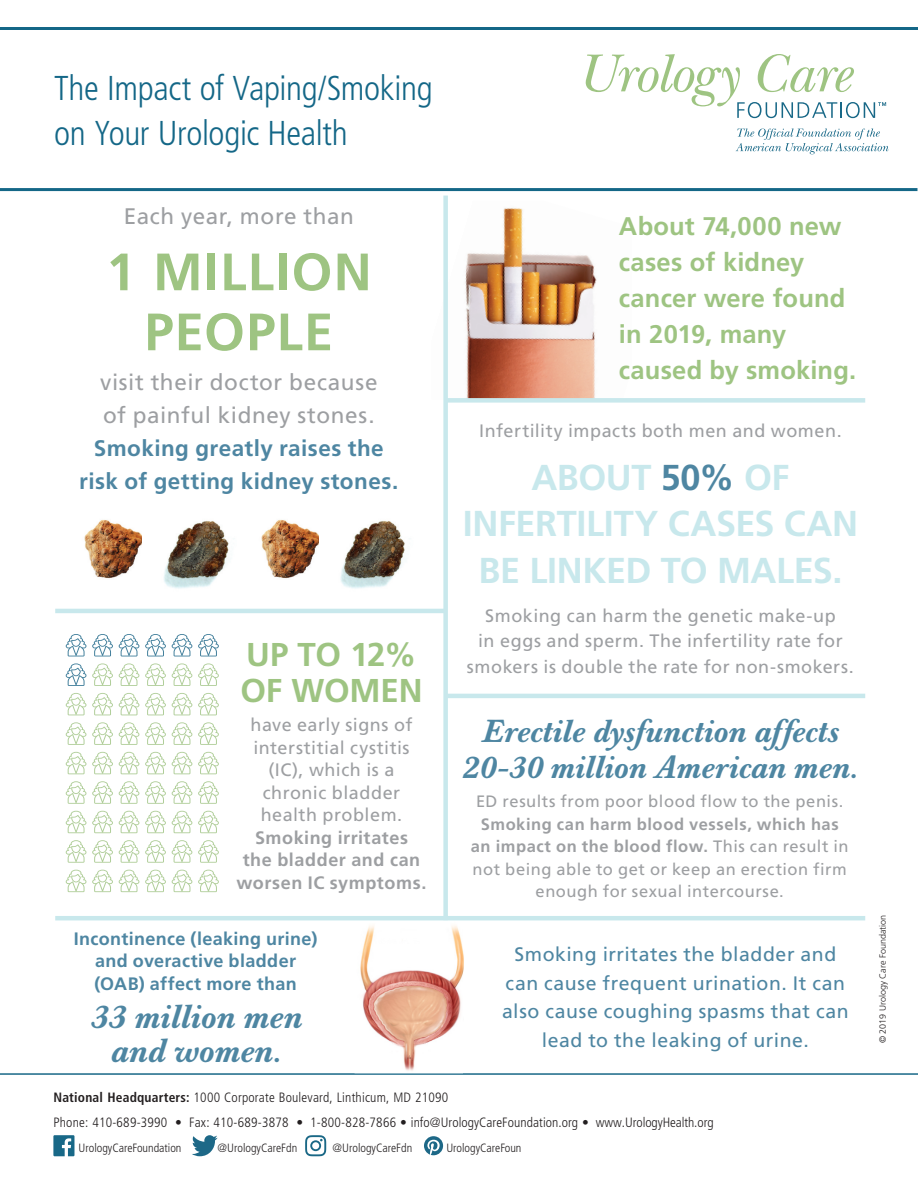
<style>
.page{position:relative;width:918px;height:1188px;background:#fff}
.page>*{position:absolute;margin:0;border:0;box-sizing:border-box;transform-origin:0 0}
.Header_3{font:700 52.5px/60px "Frutiger LT Pro";letter-spacing:.025em;color:#9ec482;text-align:center}
.Header_3-2{font:700 36px/46.5px "Frutiger LT Pro";letter-spacing:-.01em;color:#c8e8ec;text-align:center}
.HeadBack{font:300 condensed 34.5px/45px "Frutiger LT Pro";letter-spacing:-.01em;color:#146787}
.Body_Copy_Intro{font:italic 33px/34.5px "Baskerville Book Med";letter-spacing:.025em;color:#4e86a2;text-align:center}
.Header_3-3{font:700 33px/36px "Frutiger LT Pro";letter-spacing:-.005em;color:#9ec482}
.Body_Copy_Intro-2{font:italic 31.5px/36px "Baskerville Book Med";letter-spacing:.02em;color:#4e86a2;text-align:center}
.Header_3-4{font:700 25.5px/36px "Frutiger LT Pro";letter-spacing:.005em;color:#9ec482}
.Body_Copy_Intro-3{font:700 22.5px/33px "Frutiger LT Pro";letter-spacing:.02em;color:#4e86a2;text-align:center}
.Body_Copy_Intro-4{font:22.5px "Frutiger LT Pro";letter-spacing:.025em;color:#9d9fa2}
.Body_Copy_Intro-5{font:19.5px/28.5px "Frutiger LT Pro";letter-spacing:.03em;color:#4e86a2;text-align:center}
.Body_Copy_Intro-6{font:18px/22.5px "Frutiger LT Pro";letter-spacing:.03em;color:#9d9fa2;text-align:center}
.Body_Copy_Intro-7{font:700 18px/22.5px "Frutiger LT Pro";letter-spacing:.02em;color:#4e86a2;text-align:center}
.Body_Copy_Intro-8{font:16.5px/22.5px "Frutiger LT Pro";letter-spacing:.035em;color:#9d9fa2;text-align:center}
.Color_line_in_addres{font:300 condensed 13.5px "Frutiger LT Pro";letter-spacing:.015em;color:#231f20}
.Body_Copy_Sans{font:300 condensed 12px "Frutiger LT Pro";color:#231f20}
.Body1{font:300 9px "Frutiger LT Pro";color:#231f20}
.s1{font-weight:400;color:#9d9fa2}
.s2{font-weight:700}
.s3{color:#4e86a2}
</style>
<div class="page">
<hr style="left:0;top:27px;width:918px;height:3px;background:#146787">
<hr style="left:0;top:188px;width:917px;height:3px;background:#146787">
<svg style="left:736px;top:129px;width:153px;height:25px"></svg>
<svg style="left:586px;top:54px;width:300px;height:64px"></svg>
<hr style="left:0;top:1073px;width:918px;height:2px;background:#186887">
<svg style="left:53px;top:1135px;width:21px;height:21px"></svg>
<svg style="left:192px;top:1135px;width:26px;height:21px"></svg>
<svg style="left:305px;top:1135px;width:21px;height:21px"></svg>
<svg style="left:424px;top:1136px;width:19px;height:19px"></svg>
<img style="left:465px;top:208px;width:132px;height:190px">
<div style="left:443px;top:196px;width:5px;height:724px;background:#c8e8ec"></div>
<div style="left:445px;top:398px;width:420px;height:5px;background:#c8e8ec"></div>
<hr style="left:445px;top:694px;width:420px;height:4px;background:#c8e8ec">
<img style="left:355px;top:920px;width:109px;height:151px">
<hr style="left:55px;top:609px;width:391px;height:4px;background:#c8e8ec">
<hr style="left:55px;top:916px;width:810px;height:4px;background:#c8e8ec">
<img style="left:84px;top:519px;width:58px;height:60px">
<img style="left:261px;top:519px;width:58px;height:60px">
<img style="left:164px;top:521px;width:65px;height:68px">
<img style="left:340px;top:521px;width:66px;height:68px">
<svg style="left:66px;top:752px;width:20px;height:22px"></svg>
<svg style="left:66px;top:781px;width:20px;height:23px"></svg>
<svg style="left:66px;top:811px;width:20px;height:22px"></svg>
<svg style="left:66px;top:840px;width:20px;height:23px"></svg>
<svg style="left:66px;top:870px;width:20px;height:22px"></svg>
<svg style="left:92px;top:752px;width:21px;height:22px"></svg>
<svg style="left:92px;top:781px;width:21px;height:23px"></svg>
<svg style="left:92px;top:811px;width:21px;height:22px"></svg>
<svg style="left:92px;top:840px;width:21px;height:23px"></svg>
<svg style="left:92px;top:870px;width:21px;height:22px"></svg>
<svg style="left:119px;top:752px;width:20px;height:22px"></svg>
<svg style="left:119px;top:781px;width:20px;height:23px"></svg>
<svg style="left:119px;top:811px;width:20px;height:22px"></svg>
<svg style="left:119px;top:840px;width:20px;height:23px"></svg>
<svg style="left:119px;top:870px;width:20px;height:22px"></svg>
<svg style="left:145px;top:752px;width:21px;height:22px"></svg>
<svg style="left:145px;top:781px;width:21px;height:23px"></svg>
<svg style="left:145px;top:811px;width:21px;height:22px"></svg>
<svg style="left:145px;top:840px;width:21px;height:23px"></svg>
<svg style="left:145px;top:870px;width:21px;height:22px"></svg>
<svg style="left:172px;top:752px;width:20px;height:22px"></svg>
<svg style="left:172px;top:781px;width:20px;height:23px"></svg>
<svg style="left:172px;top:811px;width:20px;height:22px"></svg>
<svg style="left:172px;top:840px;width:20px;height:23px"></svg>
<svg style="left:172px;top:870px;width:20px;height:22px"></svg>
<svg style="left:198px;top:752px;width:21px;height:22px"></svg>
<svg style="left:198px;top:781px;width:21px;height:23px"></svg>
<svg style="left:198px;top:811px;width:21px;height:22px"></svg>
<svg style="left:198px;top:840px;width:21px;height:23px"></svg>
<svg style="left:198px;top:870px;width:21px;height:22px"></svg>
<svg style="left:66px;top:722px;width:20px;height:23px"></svg>
<svg style="left:92px;top:722px;width:21px;height:23px"></svg>
<svg style="left:119px;top:722px;width:20px;height:23px"></svg>
<svg style="left:145px;top:722px;width:21px;height:23px"></svg>
<svg style="left:172px;top:722px;width:20px;height:23px"></svg>
<svg style="left:198px;top:722px;width:21px;height:23px"></svg>
<svg style="left:66px;top:693px;width:20px;height:22px"></svg>
<svg style="left:92px;top:693px;width:21px;height:22px"></svg>
<svg style="left:119px;top:693px;width:20px;height:22px"></svg>
<svg style="left:145px;top:693px;width:21px;height:22px"></svg>
<svg style="left:172px;top:693px;width:20px;height:22px"></svg>
<svg style="left:198px;top:693px;width:21px;height:22px"></svg>
<svg style="left:66px;top:663px;width:20px;height:23px"></svg>
<svg style="left:92px;top:663px;width:21px;height:23px"></svg>
<svg style="left:119px;top:663px;width:20px;height:23px"></svg>
<svg style="left:145px;top:663px;width:21px;height:23px"></svg>
<svg style="left:172px;top:663px;width:20px;height:23px"></svg>
<svg style="left:198px;top:663px;width:21px;height:23px"></svg>
<svg style="left:66px;top:634px;width:20px;height:22px"></svg>
<svg style="left:92px;top:634px;width:21px;height:22px"></svg>
<svg style="left:119px;top:634px;width:20px;height:22px"></svg>
<svg style="left:145px;top:634px;width:21px;height:22px"></svg>
<svg style="left:172px;top:634px;width:20px;height:22px"></svg>
<svg style="left:198px;top:634px;width:21px;height:22px"></svg>
<p class="HeadBack" style="left:54px;top:66px;width:380px">The Impact of Vaping/Smoking on Your Urologic Health</p>
<p class="Body_Copy_Intro-4" style="left:124px;top:202px;width:232px">Each year, more than</p>
<p class="Header_3" style="left:106px;top:242px;width:267px">1 MILLION<br>PEOPLE</p>
<p class="Body_Copy_Intro-3" style="left:79px;top:366px;width:321px"><span class="s1">visit their doctor because<br>of painful kidney stones.<br></span>Smoking greatly raises the risk of getting kidney stones.</p>
<p class="Header_3-3" style="left:240px;top:637px;width:184px">UP TO 12%<br>OF WOMEN</p>
<p class="Body_Copy_Intro-6" style="left:237px;top:714px;width:191px">have early signs of interstitial cystitis (IC), which is a chronic bladder health problem.<br><span class="s2">Smoking irritates<br>the bladder and can worsen IC symptoms.</span></p>
<p class="Body_Copy_Intro-7" style="left:74px;top:927px;width:245px">Incontinence (leaking urine) and overactive bladder (OAB) affect more than</p>
<p class="Body_Copy_Intro" style="left:91px;top:1000px;width:211px">33 million men and women.</p>
<p class="Header_3-4" style="left:619px;top:208px;width:239px">About 74,000 new cases of kidney cancer were found in 2019, many caused by smoking.</p>
<p class="Body_Copy_Intro-6" style="left:479px;top:419px;width:364px">Infertility impacts both men and women.</p>
<p class="Header_3-2" style="left:463px;top:454px;width:397px">ABOUT <span class="s3">50%</span> OF<br>INFERTILITY CASES CAN<br>BE LINKED TO MALES.</p>
<p class="Body_Copy_Intro-6" style="left:467px;top:603px;width:388px;line-height:25.5px">Smoking can harm the genetic make-up<br>in eggs and sperm. The infertility rate for smokers is double the rate for non-smokers.</p>
<p class="Body_Copy_Intro-2" style="left:462px;top:715px;width:397px">Erectile dysfunction affects<br>20-30 million American men.</p>
<p class="Body_Copy_Intro-8" style="left:471px;top:791px;width:379px">ED results from poor blood flow to the penis.<br><span class="s2">Smoking can harm blood vessels, which has an impact on the blood flow.</span> This can result in not being able to get or keep an erection firm enough for sexual intercourse.</p>
<p class="Body_Copy_Intro-5" style="left:502px;top:940px;width:348px">Smoking irritates the bladder and can cause frequent urination. It can also cause coughing spasms that can lead to the leaking of urine.</p>
<p class="Color_line_in_addres" style="left:53px;top:1089px;width:396px"><span class="s2">National Headquarters:</span> 1000 Corporate Boulevard, Linthicum, MD 21090</p>
<p class="Color_line_in_addres" style="left:53px;top:1115px;width:662px">Phone: 410-689-3990 • Fax: 410-689-3878 • 1-800-828-7866 • info@UrologyCareFoundation.org • www.UrologyHealth.org</p>
<p class="Body_Copy_Sans" style="left:79px;top:1141px;width:104px">UrologyCareFoundation</p>
<p class="Body_Copy_Sans" style="left:218px;top:1141px;width:81px">@UrologyCareFdn</p>
<p class="Body_Copy_Sans" style="left:333px;top:1141px;width:81px">@UrologyCareFdn</p>
<p class="Body_Copy_Sans" style="left:446px;top:1141px;width:77px">UrologyCareFoun</p>
<p class="Body1" style="left:878px;top:1043px;width:130px;rotate:-90deg">© 2019 Urology Care Foundation</p>
</div>
